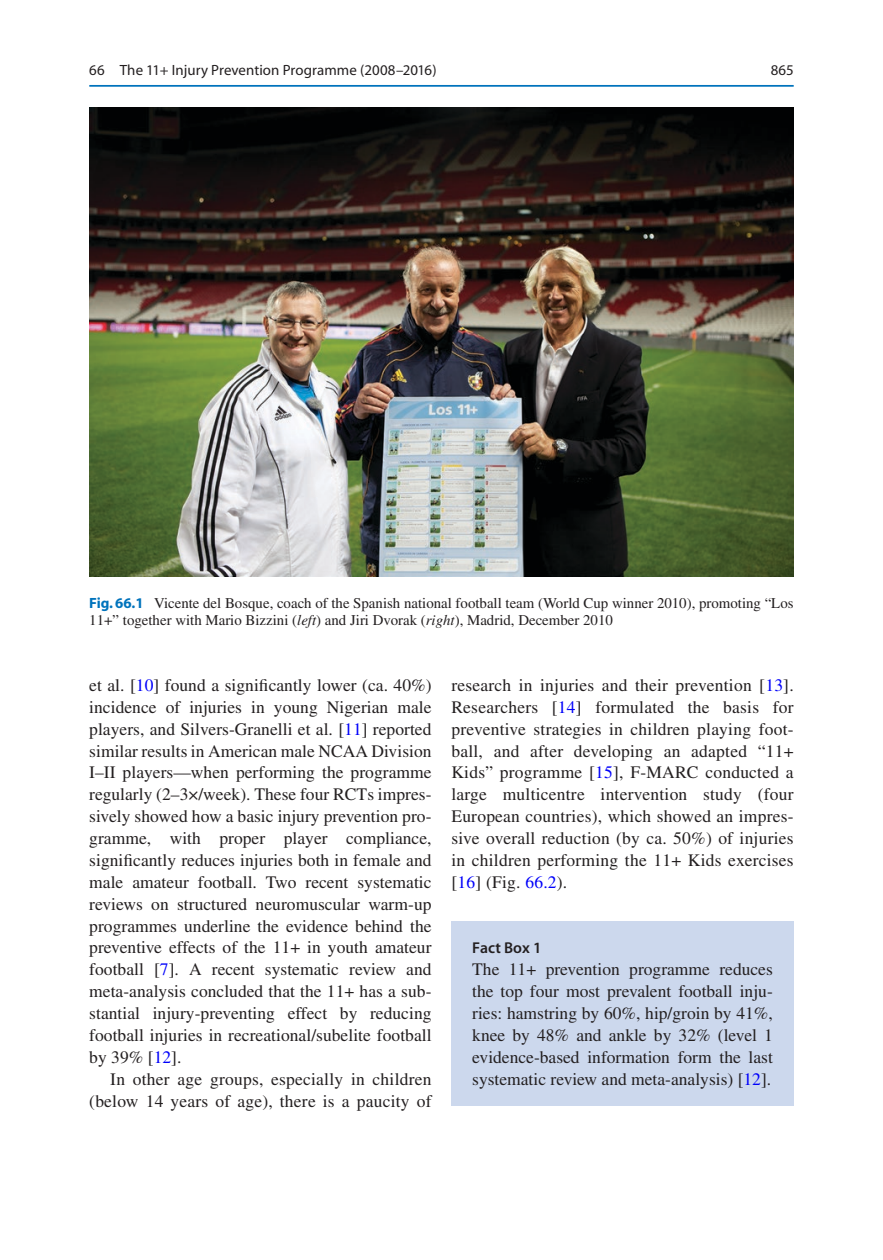
<style>
.page{position:relative;width:883px;height:1260px;background:#fff}
.page>*{position:absolute;margin:0;border:0;box-sizing:border-box;transform-origin:0 0}
.t1{font:17.5px/21.9px "Qvyxxx Times";letter-spacing:.015em;color:#231f20;text-align:justify}
.t2{font:600 15.75px "Vmhxbt Myriad";color:#231f20}
.t3{font:14.88px/17.5px "Qvyxxx Times";color:#231f20}
.t4{font:14.88px "Rprgsl Myriad";letter-spacing:.005em;color:#231f20}
.t5{font:14.88px "Knngrv Myriad";color:#231f20}
.s1{font-family:"Bfrsck Myriad";font-weight:700;color:#0073bc}
.s2{font-family:"Rnmmrh Times";font-style:italic}
.s3{color:#0000fa}
</style>
<div class="page">
<img style="left:89px;top:107px;width:705px;height:470px">
<div style="left:451px;top:921px;width:343px;height:185px;background:#ccd8ed"></div>
<hr style="left:89px;top:85px;width:705px;height:2px;background:#0073bc">
<p class="t4" style="left:89px;top:63px;width:349px">66 The 11+ Injury Prevention Programme (2008–2016)</p>
<p class="t5" style="left:771px;top:63px;width:24px">865</p>
<p class="t3" style="left:89px;top:594px;width:706px"><span class="s1">Fig. 66.1</span> Vicente del Bosque, coach of the Spanish national football team (World Cup winner 2010), promoting “Los<br>11+” together with Mario Bizzini (<span class="s2">left</span>) and Jiri Dvorak (<span class="s2">right</span>), Madrid, December 2010</p>
<p class="t1" style="left:89px;top:674px;width:344px">et al. [<span class="s3">10</span>] found a significantly lower (ca. 40%) incidence of injuries in young Nigerian male players, and Silvers-Granelli et al. [<span class="s3">11</span>] reported similar results in American male NCAA Division I–II players—when performing the programme regularly (2–3×/week). These four RCTs impres&shy;sively showed how a basic injury prevention pro&shy;gramme, with proper player compliance, significantly reduces injuries both in female and male amateur football. Two recent systematic reviews on structured neuromuscular warm-up programmes underline the evidence behind the preventive effects of the 11+ in youth amateur football [<span class="s3">7</span>]. A recent systematic review and meta-analysis concluded that the 11+ has a sub&shy;stantial injury-preventing effect by reducing football injuries in recreational/subelite football by 39% [<span class="s3">12</span>].</p>
<p class="t1" style="left:89px;top:1068px;width:344px;text-align:right">In other age groups, especially in children (below 14 years of age), there is a paucity of</p>
<p class="t1" style="left:451px;top:674px;width:344px">research in injuries and their prevention [<span class="s3">13</span>].<br>Researchers [<span class="s3">14</span>] formulated the basis for preventive strategies in children playing foot&shy;ball, and after developing an adapted “11+ Kids” programme [<span class="s3">15</span>], F-MARC conducted a large multicentre intervention study (four European countries), which showed an impres&shy;sive overall reduction (by ca. 50%) of injuries in children performing the 11+ Kids exercises [<span class="s3">16</span>] (Fig. <span class="s3">66.2</span>).</p>
<p class="t2" style="left:472px;top:940px;width:71px">Fact Box 1</p>
<p class="t1" style="left:472px;top:958px;width:302px">The 11+ prevention programme reduces the top four most prevalent football inju&shy;ries: hamstring by 60%, hip/groin by 41%, knee by 48% and ankle by 32% (level 1 evidence-based information form the last systematic review and meta-analysis) [<span class="s3">12</span>].</p>
</div>
